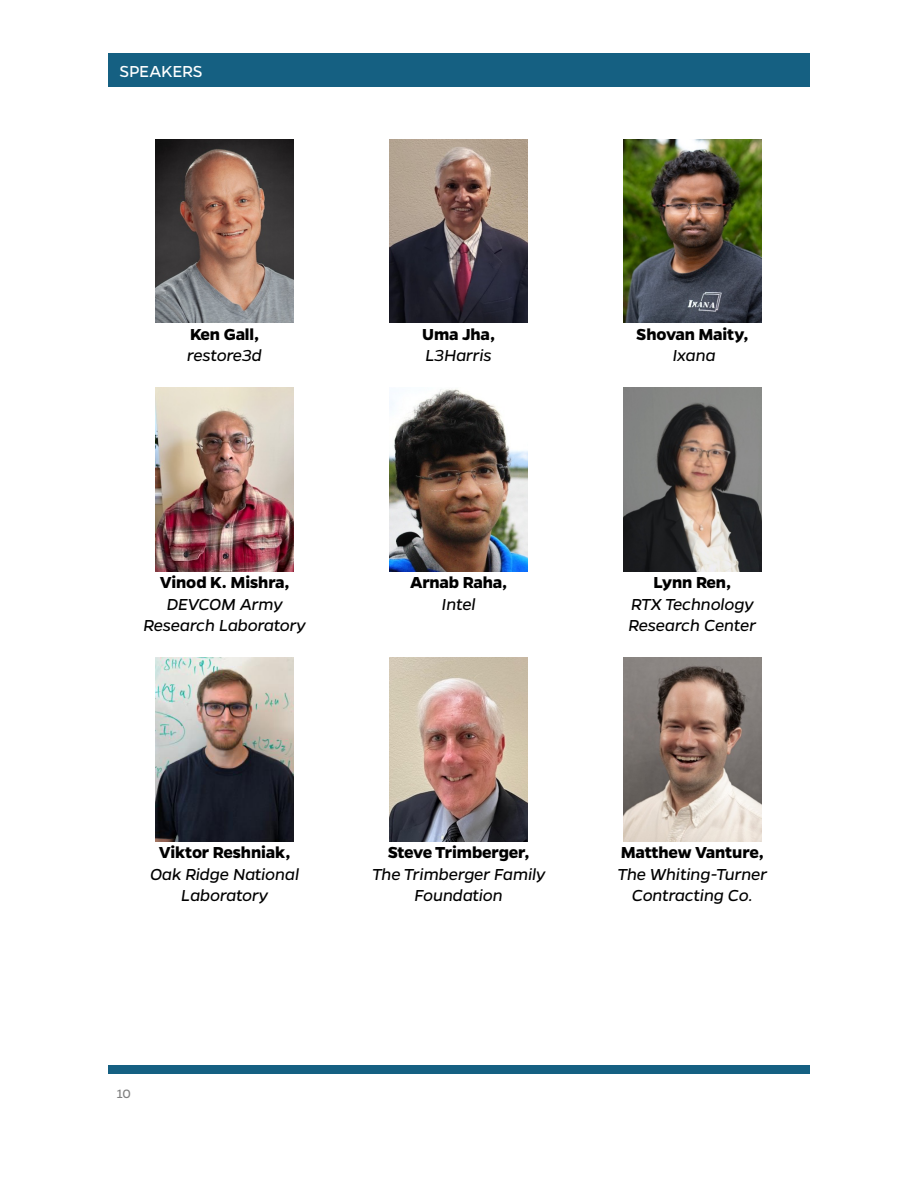
<style>
.page{position:relative;width:918px;height:1188px;background:#fff}
.page>*{position:absolute;margin:0;border:0;box-sizing:border-box;transform-origin:0 0}
.t1{font:italic 18px/21.6px "Gentona";letter-spacing:-.01em;color:#000;text-align:center}
.t2{font:700 18px "Gentona";letter-spacing:-.01em;color:#000}
.t3{font:18px "Gentona";letter-spacing:-.01em;color:#fff}
.t4{font:13.65px "Gentona";color:#808080}
</style>
<div class="page">
<div style="left:108px;top:1065px;width:351px;height:9px;background:#156082"></div>
<div style="left:459px;top:1065px;width:351px;height:9px;background:#156082"></div>
<div style="left:108px;top:53px;width:702px;height:34px;background:#156082"></div>
<img style="left:156px;top:139px;width:138px;height:184px">
<img style="left:390px;top:139px;width:137px;height:184px">
<img style="left:623px;top:139px;width:138px;height:184px">
<img style="left:156px;top:387px;width:138px;height:184px">
<img style="left:390px;top:389px;width:137px;height:182px">
<img style="left:623px;top:387px;width:138px;height:184px">
<img style="left:156px;top:657px;width:138px;height:184px">
<img style="left:390px;top:657px;width:137px;height:184px">
<img style="left:623px;top:657px;width:138px;height:184px">
<p class="t3" style="left:120px;top:60px;width:85px">SPEAKERS</p>
<p class="t2" style="left:190px;top:322px;width:71px">Ken Gall,</p>
<p class="t1" style="left:187px;top:344px;width:76px">restore3d</p>
<p class="t2" style="left:422px;top:322px;width:74px">Uma Jha,</p>
<p class="t1" style="left:426px;top:344px;width:68px">L3Harris</p>
<p class="t2" style="left:636px;top:322px;width:114px">Shovan Maity,</p>
<p class="t1" style="left:673px;top:344px;width:44px">Ixana</p>
<p class="t2" style="left:160px;top:571px;width:131px">Vinod K. Mishra,</p>
<p class="t1" style="left:144px;top:592px;width:164px">DEVCOM Army<br>Research Laboratory</p>
<p class="t2" style="left:410px;top:571px;width:99px">Arnab Raha,</p>
<p class="t1" style="left:442px;top:592px;width:35px">Intel</p>
<p class="t2" style="left:654px;top:571px;width:79px">Lynn Ren,</p>
<p class="t1" style="left:629px;top:592px;width:129px;text-align:left">RTX Technology<br>Research Center</p>
<p class="t2" style="left:159px;top:841px;width:133px">Viktor Reshniak,</p>
<p class="t1" style="left:150px;top:862px;width:150px">Oak Ridge National<br>Laboratory</p>
<p class="t4" style="left:117px;top:1085px;width:16px">10</p>
<p class="t2" style="left:388px;top:841px;width:143px">Steve Trimberger,</p>
<p class="t1" style="left:372px;top:862px;width:175px">The Trimberger Family<br>Foundation</p>
<p class="t2" style="left:621px;top:841px;width:145px">Matthew Vanture,</p>
<p class="t1" style="left:618px;top:862px;width:151px">The Whiting-Turner<br>Contracting Co.</p>
</div>
